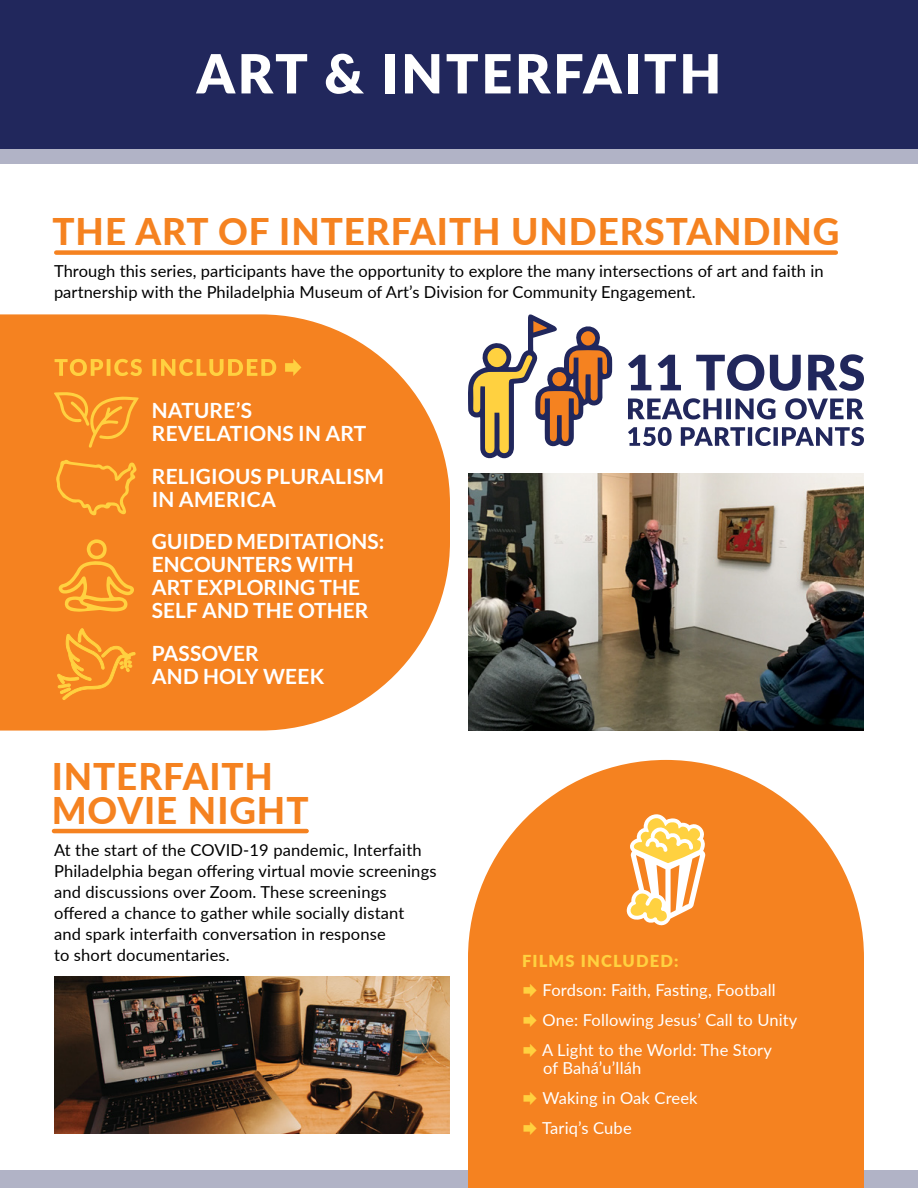
<style>
.page{position:relative;width:918px;height:1188px;background:#fff}
.page>*{position:absolute;margin:0;border:0;box-sizing:border-box;transform-origin:0 0}
.t1{font:900 54px "Lato";letter-spacing:.05em;color:#fff}
.t2{font:800 36.75px/34.5px "Lato";letter-spacing:.025em;color:#f58220}
.t3{font:700 21px/22.8px "Lato";letter-spacing:.005em;color:#fff}
.t4{font:16.5px/21px "Lato";letter-spacing:.005em;color:#000}
.t5{font:16.5px/28.5px "Lato";letter-spacing:.01em;color:#fff}
.s1{font-weight:900;color:#ffd140}
</style>
<div class="page">
<div style="left:0;top:1170px;width:918px;height:18px;background:#b1b3c6"></div>
<div style="left:0;top:148px;width:918px;height:16px;background:#b1b3c6"></div>
<div style="left:0;top:0;width:918px;height:148px;background:#21275c"></div>
<div style="left:56px;top:250px;width:780px;height:5px;background:#f58220"></div>
<svg style="left:0;top:314px;width:450px;height:417px;background:#f58e35"></svg>
<svg style="left:55px;top:359px;width:221px;height:17px;background:#f9a42d"></svg>
<hr style="left:54px;top:829px;width:253px;height:4px;background:#f58220">
<svg style="left:468px;top:760px;width:396px;height:428px;background:#f68f37"></svg>
<svg style="left:628px;top:427px;width:236px;height:19px"></svg>
<svg style="left:628px;top:398px;width:236px;height:21px"></svg>
<svg style="left:628px;top:354px;width:236px;height:37px"></svg>
<svg style="left:468px;top:314px;width:144px;height:145px"></svg>
<img style="left:54px;top:976px;width:396px;height:158px">
<svg style="left:625px;top:814px;width:81px;height:113px"></svg>
<svg style="left:57px;top:627px;width:79px;height:74px;background:#f79326"></svg>
<svg style="left:56px;top:459px;width:81px;height:57px;background:#f68f25"></svg>
<svg style="left:54px;top:392px;width:85px;height:56px;background:#f69126"></svg>
<svg style="left:285px;top:359px;width:16px;height:17px"></svg>
<img style="left:468px;top:474px;width:396px;height:257px">
<svg style="left:58px;top:539px;width:76px;height:73px;background:#f79527"></svg>
<svg style="left:524px;top:984px;width:13px;height:13px"></svg>
<svg style="left:524px;top:1014px;width:13px;height:13px"></svg>
<svg style="left:524px;top:1044px;width:13px;height:13px"></svg>
<svg style="left:524px;top:1092px;width:13px;height:13px"></svg>
<svg style="left:524px;top:1122px;width:13px;height:13px"></svg>
<p class="t1" style="left:197px;top:33px;width:526px">ART &amp; INTERFAITH</p>
<p class="t2" style="left:52px;top:213px;width:788px">THE ART OF INTERFAITH UNDERSTANDING</p>
<p class="t4" style="left:54px;top:260px;width:771px">Through this series, participants have the opportunity to explore the many intersections of art and faith in partnership with the Philadelphia Museum of Art’s Division for Community Engagement.</p>
<p class="t3" style="left:152px;top:399px;width:216px">NATURE’S<br>REVELATIONS IN ART</p>
<p class="t3" style="left:152px;top:464px;width:234px">RELIGIOUS PLURALISM<br>IN AMERICA</p>
<p class="t3" style="left:152px;top:530px;width:234px">GUIDED MEDITATIONS:<br>ENCOUNTERS WITH<br>ART EXPLORING THE<br>SELF AND THE OTHER</p>
<p class="t3" style="left:152px;top:642px;width:174px">PASSOVER<br>AND HOLY WEEK</p>
<p class="t2" style="left:52px;top:757px;width:258px">INTERFAITH<br>MOVIE NIGHT</p>
<p class="t4" style="left:54px;top:838px;width:384px">At the start of the COVID-19 pandemic, Interfaith Philadelphia began offering virtual movie screenings and discussions over Zoom. These screenings offered a chance to gather while socially distant<br>and spark interfaith conversation in response<br>to short documentaries.</p>
<p class="t5" style="left:543px;top:946px;width:235px;text-indent:-21px"><span class="s1">FILMS INCLUDED:<br></span>Fordson: Faith, Fasting, Football</p>
<p class="t5" style="left:543px;top:1005px;width:256px">One: Following Jesus’ Call to Unity</p>
<p class="t5" style="left:542px;top:1035px;width:231px">A Light to the World: The Story</p>
<p class="t5" style="left:543px;top:1053px;width:100px">of Bahá’u’lláh</p>
<p class="t5" style="left:542px;top:1083px;width:157px">Waking in Oak Creek</p>
<p class="t5" style="left:542px;top:1113px;width:91px">Tariq’s Cube</p>
</div>
